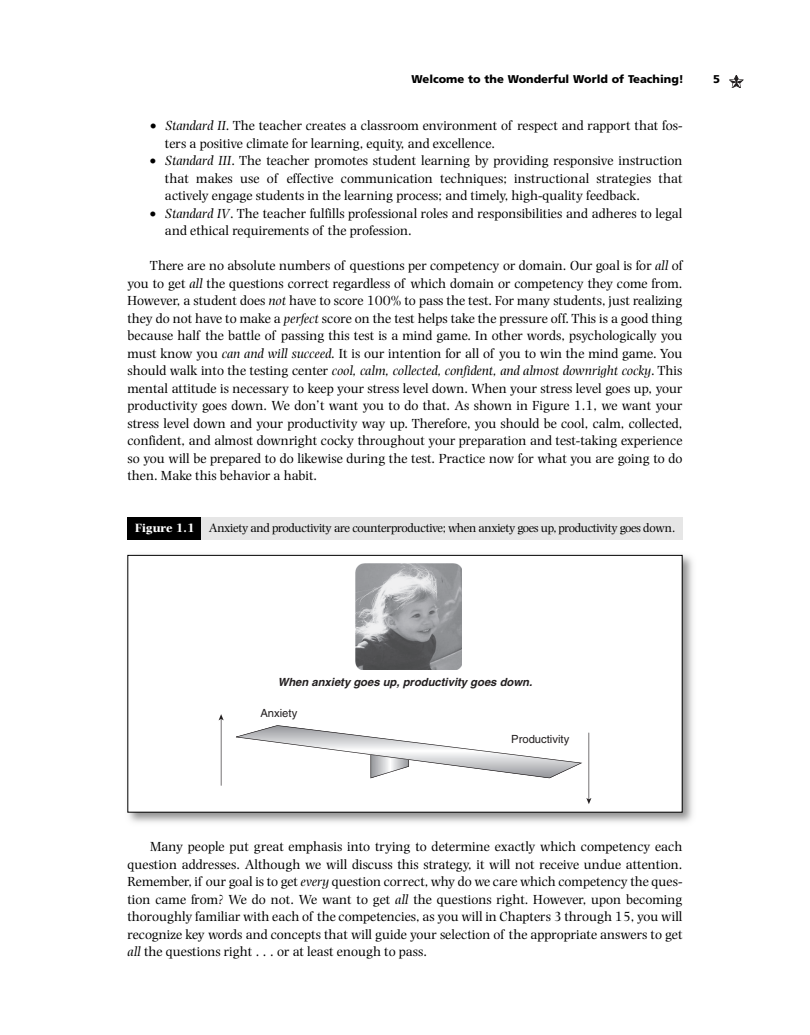
<style>
.page{position:relative;width:810px;height:1035px;background:#fff}
.page>*{position:absolute;margin:0;border:0;box-sizing:border-box;transform-origin:0 0}
.t1{font:13.75px/17.5px "Photina";color:#000;text-align:justify}
.t2{font:12.5px "Photina";letter-spacing:-.03em;color:#000}
.t3{font:italic 700 11.25px "Helvetica";color:#231f20}
.t4{font:900 11.25px "Frutiger";color:#000}
.t5{font:11.25px "Helvetica";color:#231f20}
.s1{font-style:italic}
.s2{font-weight:700;color:#fff}
</style>
<div class="page">
<svg style="left:730px;top:75px;width:13px;height:13px"></svg>
<img style="left:127px;top:554px;width:566px;height:269px">
<div style="left:128px;top:556px;width:554px;height:256px;background:#fff"></div>
<hr style="left:221px;top:718px;width:1px;height:68px;background:#231f20">
<svg style="left:219px;top:714px;width:5px;height:6px"></svg>
<hr style="left:589px;top:733px;width:1px;height:67px;background:#231f20">
<svg style="left:586px;top:798px;width:5px;height:6px"></svg>
<hr style="left:236px;top:778px;width:345px;height:1px;background:#939598">
<svg style="left:236px;top:725px;width:346px;height:53px"></svg>
<img style="left:356px;top:563px;width:106px;height:107px">
<div style="left:128px;top:555px;width:554px;height:258px;border:1px solid #000"></div>
<div style="left:128px;top:518px;width:73px;height:22px;background:#000"></div>
<div style="left:201px;top:518px;width:481px;height:22px;background:#e6e6e6"></div>
<p class="t4" style="left:412px;top:75px;width:274px">Welcome to the Wonderful World of Teaching!</p>
<p class="t4" style="left:713px;top:75px;width:8px">5</p>
<p class="t1" style="left:165px;top:118px;width:519px;text-indent:-15px">• <span class="s1">Standard II</span>. The teacher creates a classroom environment of respect and rapport that fos&shy;ters a positive climate for learning, equity, and excellence.</p>
<p class="t1" style="left:165px;top:153px;width:519px;text-indent:-15px">• <span class="s1">Standard III</span>. The teacher promotes student learning by providing responsive instruction that makes use of effective communication techniques; instructional strategies that actively engage students in the learning process; and timely, high-quality feedback.</p>
<p class="t1" style="left:165px;top:205px;width:519px;text-indent:-15px">• <span class="s1">Standard IV</span>. The teacher fulfills professional roles and responsibilities and adheres to legal and ethical requirements of the profession.</p>
<p class="t1" style="left:127px;top:258px;width:557px;text-indent:23px">There are no absolute numbers of questions per competency or domain. Our goal is for <span class="s1">all</span> of you to get <span class="s1">all</span> the questions correct regardless of which domain or competency they come from.<br>However, a student does <span class="s1">not</span> have to score 100% to pass the test. For many students, just realizing they do not have to make a <span class="s1">perfect</span> score on the test helps take the pressure off. This is a good thing because half the battle of passing this test is a mind game. In other words, psychologically you must know you <span class="s1">can and will succeed</span>. It is our intention for all of you to win the mind game. You should walk into the testing center <span class="s1">cool, calm, collected, confident, and almost downright cocky</span>. This mental attitude is necessary to keep your stress level down. When your stress level goes up, your productivity goes down. We don’t want you to do that. As shown in Figure 1.1, we want your stress level down and your productivity way up. Therefore, you should be cool, calm, collected, confident, and almost downright cocky throughout your preparation and test-taking experience so you will be prepared to do likewise during the test. Practice now for what you are going to do then. Make this behavior a habit.</p>
<p class="t2" style="left:135px;top:523px;width:542px"><span class="s2">Figure 1.1</span> Anxiety and productivity are counterproductive; when anxiety goes up, productivity goes down.</p>
<p class="t3" style="left:278px;top:678px;width:256px">When anxiety goes up, productivity goes down.</p>
<p class="t5" style="left:260px;top:709px;width:38px">Anxiety</p>
<p class="t5" style="left:511px;top:735px;width:60px">Productivity</p>
<p class="t1" style="left:127px;top:839px;width:557px;text-indent:23px">Many people put great emphasis into trying to determine exactly which competency each question addresses. Although we will discuss this strategy, it will not receive undue attention.<br>Remember, if our goal is to get <span class="s1">every</span> question correct, why do we care which competency the ques&shy;tion came from? We do not. We want to get <span class="s1">all</span> the questions right. However, upon becoming thoroughly familiar with each of the competencies, as you will in Chapters 3 through 15, you will recognize key words and concepts that will guide your selection of the appropriate answers to get <span class="s1">all</span> the questions right . . . or at least enough to pass.</p>
</div>
